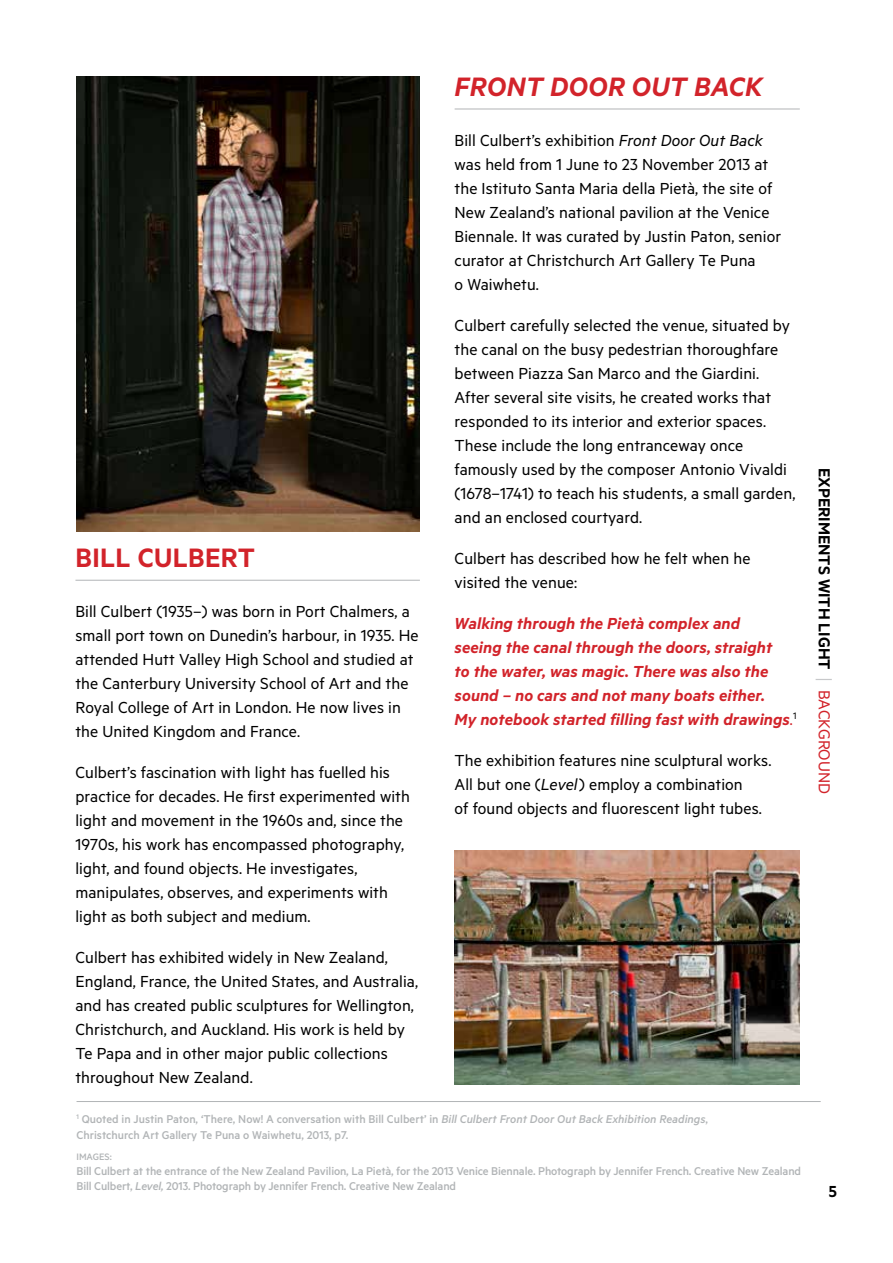
<style>
.page{position:relative;width:893px;height:1263px;background:#fff}
.page>*{position:absolute;margin:0;border:0;box-sizing:border-box;transform-origin:0 0}
.t1{font:italic 600 30px "Metric";letter-spacing:.01em;color:#d2232a}
.t2{font:600 30px "Metric";letter-spacing:.01em;color:#d2232a}
.t3{font:18px/24px "Metric";letter-spacing:.005em;color:#000}
.t4{font:italic 600 18px/24px "Metric";letter-spacing:.005em;color:#d2232a}
.t5{font:600 18px "Metric";color:#000}
.t6{font:500 12.75px/16.5px "Metric";letter-spacing:-.01em;color:#b1b4b6}
.t7{font:500 10.5px "Metric";color:#b1b4b6}
.s1{font-style:italic}
.s2{font-weight:400}
.s3{font-family:"Univers Cond Light Macron";font-weight:400;font-size:22.5px;color:#c7c8ca}
.s4{font-weight:400;color:#d2232a}
</style>
<div class="page">
<hr style="left:75px;top:580px;width:345px;height:1px;background:#b1b4b6">
<img style="left:77px;top:77px;width:343px;height:454px">
<hr style="left:77px;top:1101px;width:744px;height:1px;background:#b1b4b6">
<hr style="left:455px;top:109px;width:345px;height:1px;background:#b1b4b6">
<img style="left:455px;top:850px;width:344px;height:234px">
<h1 class="t1" style="left:455px;top:69px;width:310px">Front Door Out Back</h1>
<p class="t3" style="left:455px;top:127px;width:328px">Bill Culbert’s exhibition <span class="s1">Front Door Out Back </span>was held from 1 June to 23 November 2013 at the Istituto Santa Maria della Pietà, the site of New Zealand’s national pavilion at the Venice Biennale. It was curated by Justin Paton, senior curator at Christchurch Art Gallery Te Puna<br>o Waiwhetu.</p>
<p class="t3" style="left:455px;top:312px;width:342px">Culbert carefully selected the venue, situated by the canal on the busy pedestrian thoroughfare between Piazza San Marco and the Giardini.<br>After several site visits, he created works that responded to its interior and exterior spaces.<br>These include the long entranceway once famously used by the composer Antonio Vivaldi (1678–1741) to teach his students, a small garden, and an enclosed courtyard.</p>
<p class="t3" style="left:455px;top:545px;width:297px">Culbert has described how he felt when he visited the venue:</p>
<p class="t4" style="left:455px;top:610px;width:344px">Walking through the Pietà complex and<br>seeing the canal through the doors, straight<br>to the water, was magic. There was also the sound – no cars and not many boats either.<br>My notebook started filling fast with drawings<span class="s2">.</span><sup>1</sup></p>
<p class="t3" style="left:455px;top:747px;width:318px">The exhibition features nine sculptural works.<br>All but one (<span class="s1">Level</span>) employ a combination<br>of found objects and fluorescent light tubes.</p>
<h1 class="t2" style="left:75px;top:540px;width:181px">BILL CULBERT</h1>
<p class="t3" style="left:75px;top:598px;width:345px">Bill Culbert (1935–) was born in Port Chalmers, a small port town on Dunedin’s harbour, in 1935. He attended Hutt Valley High School and studied at the Canterbury University School of Art and the Royal College of Art in London. He now lives in the United Kingdom and France.</p>
<p class="t3" style="left:75px;top:759px;width:336px">Culbert’s fascination with light has fuelled his practice for decades. He first experimented with light and movement in the 1960s and, since the 1970s, his work has encompassed photography, light, and found objects. He investigates, manipulates, observes, and experiments with light as both subject and medium.</p>
<p class="t3" style="left:75px;top:944px;width:344px">Culbert has exhibited widely in New Zealand, England, France, the United States, and Australia, and has created public sculptures for Wellington, Christchurch, and Auckland. His work is held by Te Papa and in other major public collections throughout New Zealand.</p>
<p class="t6" style="left:77px;top:1110px;width:633px"><sup>1</sup> Quoted in Justin Paton, ‘There, Now! A conversation with Bill Culbert’ in <span class="s1">Bill Culbert Front Door Out Back Exhibition Readings</span>,<br>Christchurch Art Gallery Te Puna o Waiwhetu, 2013, p7.</p>
<p class="t7" style="left:77px;top:1151px;width:37px">IMAGES:</p>
<p class="t6" style="left:77px;top:1164px;width:726px;line-height:15px">Bill Culbert at the entrance of the New Zealand Pavilion, La Pietà, for the 2013 Venice Biennale. Photograph by Jennifer French. Creative New Zealand<br>Bill Culbert, <span class="s1">Level,</span> 2013. Photograph by Jennifer French. Creative New Zealand</p>
<p class="t5" style="left:835px;top:468px;width:327px;rotate:90deg">EXPERIMENTS WITH LIGHT <span class="s3">|</span> <span class="s4">BACKGROUND</span></p>
<p class="t5" style="left:829px;top:1181px;width:10px">5</p>
</div>
